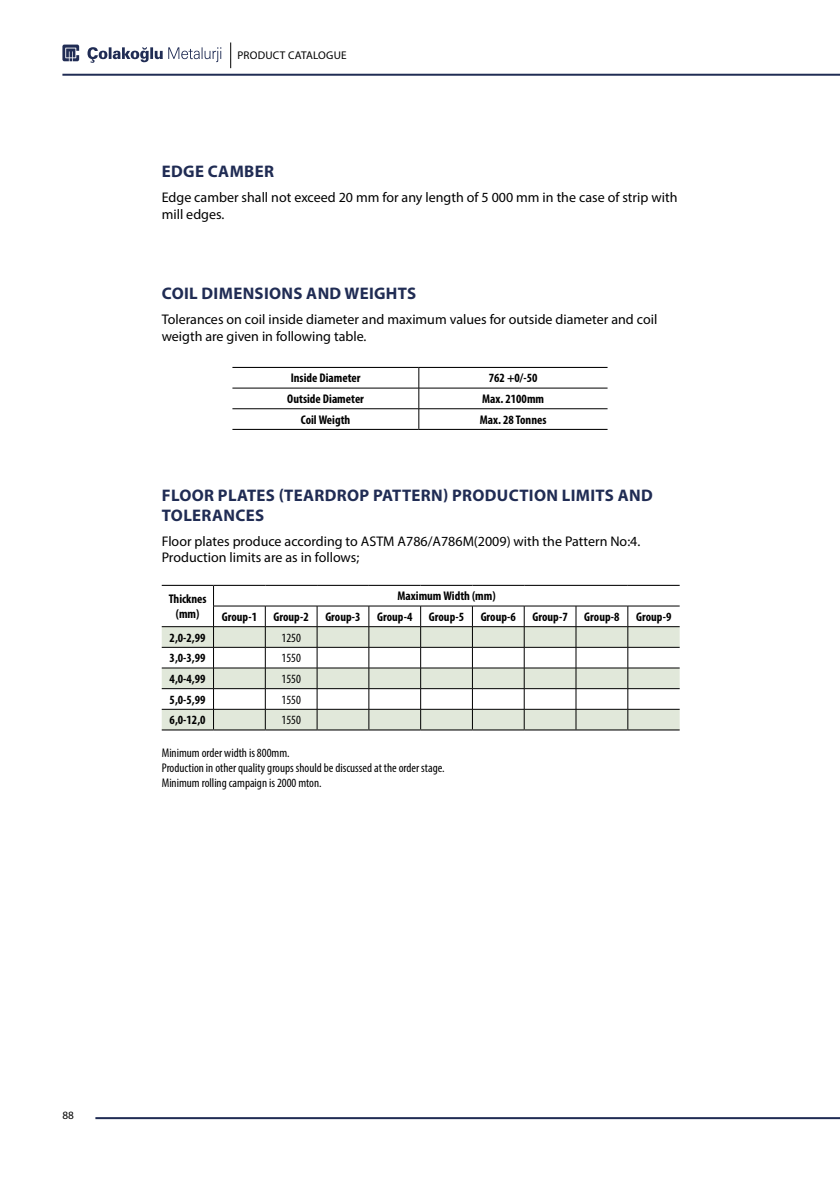
<style>
.page{position:relative;width:840px;height:1191px;background:#fff}
.page>*{position:absolute;margin:0;border:0;box-sizing:border-box;transform-origin:0 0}
.t1{font:700 16.8px/20.2px "Myriad Pro";letter-spacing:.02em;color:#202c54}
.t2{font:14px/16.8px "Myriad Pro";color:#000}
.t3{font:700 condensed 12.6px/15.2px "Myriad Pro";color:#000;text-align:center}
.t4{font:condensed 12.6px/15.2px "Myriad Pro";color:#000}
.t5{font:11.2px "Myriad Pro";letter-spacing:.02em;color:#000}
</style>
<div class="page">
<svg style="left:230px;top:42px;width:1px;height:26px"></svg>
<svg style="left:87px;top:47px;width:134px;height:16px"></svg>
<svg style="left:62px;top:45px;width:17px;height:16px"></svg>
<hr style="left:62px;top:74px;width:777px;height:2px;background:#202c54">
<hr style="left:95px;top:1117px;width:744px;height:2px;background:#202c54">
<hr style="left:232px;top:388px;width:186px;height:1px;background:#000">
<hr style="left:418px;top:388px;width:189px;height:1px;background:#000">
<hr style="left:232px;top:408px;width:186px;height:1px;background:#000">
<hr style="left:418px;top:408px;width:189px;height:1px;background:#000">
<svg style="left:418px;top:368px;width:1px;height:61px"></svg>
<hr style="left:232px;top:429px;width:186px;height:1px;background:#000">
<hr style="left:418px;top:429px;width:189px;height:1px;background:#000">
<hr style="left:232px;top:367px;width:186px;height:1px;background:#000">
<hr style="left:418px;top:367px;width:189px;height:1px;background:#000">
<svg style="left:162px;top:627px;width:517px;height:102px;fill:#e1e8da"></svg>
<hr style="left:213px;top:605px;width:52px;height:1px;background:#000">
<hr style="left:265px;top:605px;width:52px;height:1px;background:#000">
<hr style="left:317px;top:605px;width:51px;height:1px;background:#000">
<hr style="left:368px;top:605px;width:52px;height:1px;background:#000">
<hr style="left:420px;top:605px;width:52px;height:1px;background:#000">
<hr style="left:472px;top:605px;width:52px;height:1px;background:#000">
<hr style="left:524px;top:605px;width:51px;height:1px;background:#000">
<hr style="left:575px;top:605px;width:52px;height:1px;background:#000">
<hr style="left:627px;top:605px;width:52px;height:1px;background:#000">
<hr style="left:162px;top:626px;width:51px;height:1px;background:#000">
<hr style="left:213px;top:626px;width:52px;height:1px;background:#000">
<hr style="left:265px;top:626px;width:52px;height:1px;background:#000">
<hr style="left:317px;top:626px;width:51px;height:1px;background:#000">
<hr style="left:368px;top:626px;width:52px;height:1px;background:#000">
<hr style="left:420px;top:626px;width:52px;height:1px;background:#000">
<hr style="left:472px;top:626px;width:52px;height:1px;background:#000">
<hr style="left:524px;top:626px;width:51px;height:1px;background:#000">
<hr style="left:575px;top:626px;width:52px;height:1px;background:#000">
<hr style="left:627px;top:626px;width:52px;height:1px;background:#000">
<hr style="left:162px;top:647px;width:51px;height:1px;background:#000">
<hr style="left:213px;top:647px;width:52px;height:1px;background:#000">
<hr style="left:265px;top:647px;width:52px;height:1px;background:#000">
<hr style="left:317px;top:647px;width:51px;height:1px;background:#000">
<hr style="left:368px;top:647px;width:52px;height:1px;background:#000">
<hr style="left:420px;top:647px;width:52px;height:1px;background:#000">
<hr style="left:472px;top:647px;width:52px;height:1px;background:#000">
<hr style="left:524px;top:647px;width:51px;height:1px;background:#000">
<hr style="left:575px;top:647px;width:52px;height:1px;background:#000">
<hr style="left:627px;top:647px;width:52px;height:1px;background:#000">
<hr style="left:162px;top:667px;width:51px;height:1px;background:#000">
<hr style="left:213px;top:667px;width:52px;height:1px;background:#000">
<hr style="left:265px;top:667px;width:52px;height:1px;background:#000">
<hr style="left:317px;top:667px;width:51px;height:1px;background:#000">
<hr style="left:368px;top:667px;width:52px;height:1px;background:#000">
<hr style="left:420px;top:667px;width:52px;height:1px;background:#000">
<hr style="left:472px;top:667px;width:52px;height:1px;background:#000">
<hr style="left:524px;top:667px;width:51px;height:1px;background:#000">
<hr style="left:575px;top:667px;width:52px;height:1px;background:#000">
<hr style="left:627px;top:667px;width:52px;height:1px;background:#000">
<hr style="left:162px;top:688px;width:51px;height:1px;background:#000">
<hr style="left:213px;top:688px;width:52px;height:1px;background:#000">
<hr style="left:265px;top:688px;width:52px;height:1px;background:#000">
<hr style="left:317px;top:688px;width:51px;height:1px;background:#000">
<hr style="left:368px;top:688px;width:52px;height:1px;background:#000">
<hr style="left:420px;top:688px;width:52px;height:1px;background:#000">
<hr style="left:472px;top:688px;width:52px;height:1px;background:#000">
<hr style="left:524px;top:688px;width:51px;height:1px;background:#000">
<hr style="left:575px;top:688px;width:52px;height:1px;background:#000">
<hr style="left:627px;top:688px;width:52px;height:1px;background:#000">
<hr style="left:162px;top:709px;width:51px;height:1px;background:#000">
<hr style="left:213px;top:709px;width:52px;height:1px;background:#000">
<svg style="left:213px;top:586px;width:1px;height:143px"></svg>
<hr style="left:265px;top:709px;width:52px;height:1px;background:#000">
<svg style="left:265px;top:606px;width:1px;height:123px"></svg>
<hr style="left:317px;top:709px;width:51px;height:1px;background:#000">
<svg style="left:316px;top:606px;width:1px;height:123px"></svg>
<hr style="left:368px;top:709px;width:52px;height:1px;background:#000">
<svg style="left:368px;top:606px;width:1px;height:123px"></svg>
<hr style="left:420px;top:709px;width:52px;height:1px;background:#000">
<svg style="left:420px;top:606px;width:1px;height:123px"></svg>
<hr style="left:472px;top:709px;width:52px;height:1px;background:#000">
<svg style="left:472px;top:606px;width:1px;height:123px"></svg>
<hr style="left:524px;top:709px;width:51px;height:1px;background:#000">
<svg style="left:523px;top:606px;width:1px;height:123px"></svg>
<hr style="left:575px;top:709px;width:52px;height:1px;background:#000">
<svg style="left:575px;top:606px;width:1px;height:123px"></svg>
<hr style="left:627px;top:709px;width:52px;height:1px;background:#000">
<svg style="left:627px;top:606px;width:1px;height:123px"></svg>
<hr style="left:162px;top:585px;width:51px;height:1px;background:#000">
<hr style="left:213px;top:585px;width:52px;height:1px;background:#000">
<hr style="left:265px;top:585px;width:52px;height:1px;background:#000">
<hr style="left:317px;top:585px;width:51px;height:1px;background:#000">
<hr style="left:368px;top:585px;width:52px;height:1px;background:#000">
<hr style="left:420px;top:585px;width:52px;height:1px;background:#000">
<hr style="left:472px;top:585px;width:52px;height:1px;background:#000">
<hr style="left:524px;top:585px;width:51px;height:1px;background:#000">
<hr style="left:575px;top:585px;width:52px;height:1px;background:#000">
<hr style="left:627px;top:585px;width:52px;height:1px;background:#000">
<hr style="left:162px;top:729px;width:51px;height:1px;background:#000">
<hr style="left:213px;top:729px;width:52px;height:1px;background:#000">
<hr style="left:265px;top:729px;width:52px;height:1px;background:#000">
<hr style="left:317px;top:729px;width:51px;height:1px;background:#000">
<hr style="left:368px;top:729px;width:52px;height:1px;background:#000">
<hr style="left:420px;top:729px;width:52px;height:1px;background:#000">
<hr style="left:472px;top:729px;width:52px;height:1px;background:#000">
<hr style="left:524px;top:729px;width:51px;height:1px;background:#000">
<hr style="left:575px;top:729px;width:52px;height:1px;background:#000">
<hr style="left:627px;top:729px;width:52px;height:1px;background:#000">
<p class="t5" style="left:237px;top:48px;width:111px">PRODUCT CATALOGUE</p>
<p class="t1" style="left:162px;top:161px;width:113px">EDGE CAMBER</p>
<p class="t2" style="left:162px;top:188px;width:517px">Edge camber shall not exceed 20 mm for any length of 5 000 mm in the case of strip with mill edges.</p>
<p class="t1" style="left:162px;top:283px;width:256px">COIL DIMENSIONS AND WEIGHTS</p>
<p class="t2" style="left:162px;top:310px;width:497px">Tolerances on coil inside diameter and maximum values for outside diameter and coil weigth are given in following table.</p>
<p class="t3" style="left:290px;top:370px;width:71px">Inside Diameter</p>
<p class="t3" style="left:488px;top:370px;width:50px">762 +0/-50</p>
<p class="t3" style="left:287px;top:391px;width:78px">Outside Diameter</p>
<p class="t3" style="left:482px;top:391px;width:63px">Max. 2100mm</p>
<p class="t3" style="left:300px;top:412px;width:51px">Coil Weigth</p>
<p class="t3" style="left:479px;top:412px;width:68px">Max. 28 Tonnes</p>
<p class="t1" style="left:162px;top:484px;width:492px">FLOOR PLATES (TEARDROP PATTERN) PRODUCTION LIMITS AND<br>TOLERANCES</p>
<p class="t2" style="left:162px;top:532px;width:480px">Floor plates produce according to ASTM A786/A786M(2009) with the Pattern No:4.<br>Production limits are as in follows;</p>
<p class="t3" style="left:169px;top:591px;width:39px">Thicknes (mm)</p>
<p class="t3" style="left:397px;top:588px;width:100px">Maximum Width (mm)</p>
<p class="t3" style="left:222px;top:609px;width:37px">Group-1</p>
<p class="t3" style="left:273px;top:609px;width:37px">Group-2</p>
<p class="t3" style="left:325px;top:609px;width:37px">Group-3</p>
<p class="t3" style="left:377px;top:609px;width:37px">Group-4</p>
<p class="t3" style="left:428px;top:609px;width:37px">Group-5</p>
<p class="t3" style="left:480px;top:609px;width:37px">Group-6</p>
<p class="t3" style="left:532px;top:609px;width:37px">Group-7</p>
<p class="t3" style="left:584px;top:609px;width:37px">Group-8</p>
<p class="t3" style="left:635px;top:609px;width:37px">Group-9</p>
<p class="t3" style="left:169px;top:629px;width:37px">2,0-2,99</p>
<p class="t4" style="left:281px;top:630px;width:21px">1250</p>
<p class="t3" style="left:169px;top:650px;width:37px">3,0-3,99</p>
<p class="t4" style="left:281px;top:650px;width:21px">1550</p>
<p class="t3" style="left:169px;top:671px;width:37px">4,0-4,99</p>
<p class="t4" style="left:281px;top:671px;width:21px">1550</p>
<p class="t3" style="left:169px;top:691px;width:37px">5,0-5,99</p>
<p class="t4" style="left:281px;top:692px;width:21px">1550</p>
<p class="t3" style="left:169px;top:712px;width:37px">6,0-12,0</p>
<p class="t4" style="left:281px;top:712px;width:21px">1550</p>
<p class="t4" style="left:162px;top:745px;width:284px">Minimum order width is 800mm.<br>Production in other quality groups should be discussed at the order stage.<br>Minimum rolling campaign is 2000 mton.</p>
<p class="t5" style="left:62px;top:1108px;width:13px">88</p>
</div>
